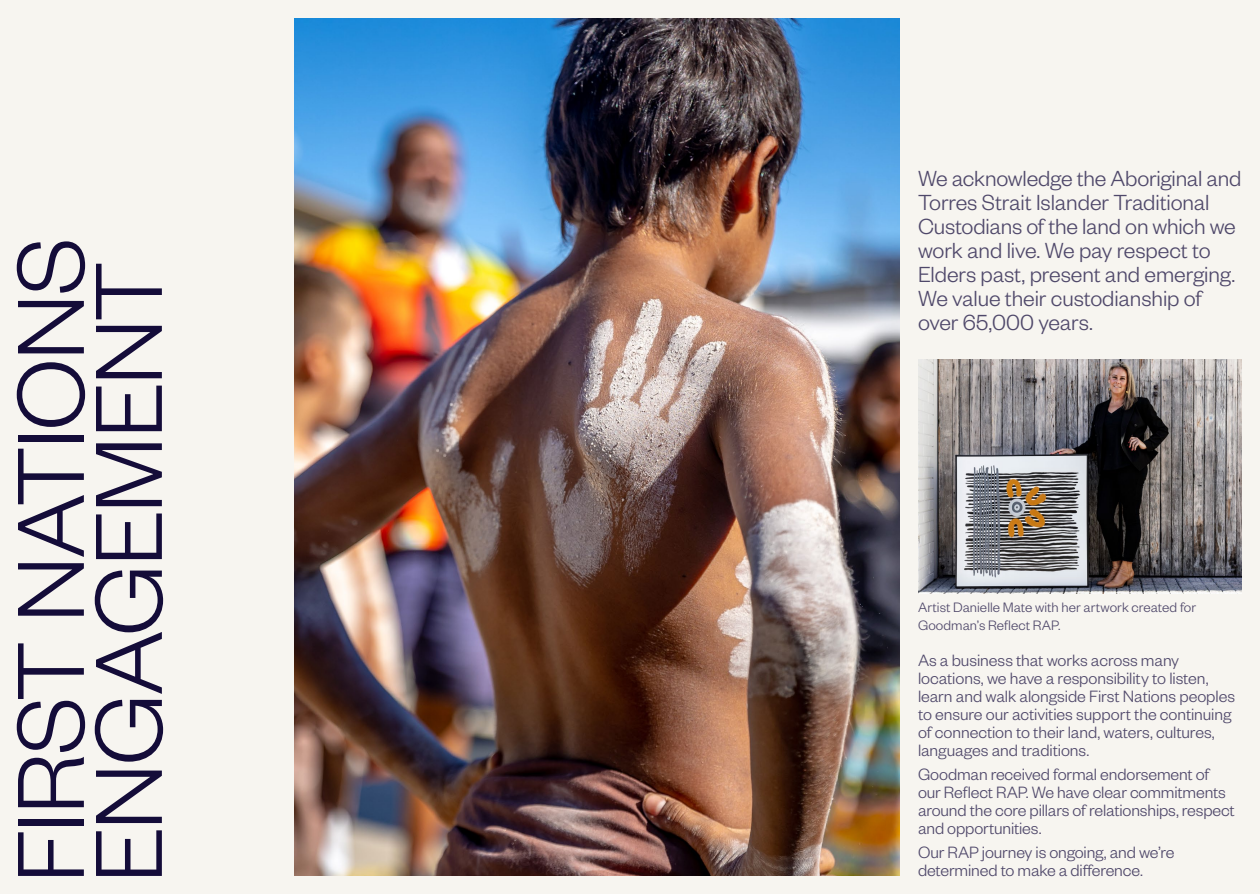
<style>
.page{position:relative;width:1260px;height:894px;background:#f7f5f0}
.page>*{position:absolute;margin:0;border:0;box-sizing:border-box;transform-origin:0 0}
.t1{font:300 104.55px/78px "Founders Grotesk";letter-spacing:-.02em;color:#140c39}
.t2{font:300 24px/24px "Founders Grotesk";letter-spacing:-.005em;color:#4f486a}
.t3{font:300 18px/18px "Founders Grotesk";letter-spacing:-.005em;color:#4f486a}
.t4{font:300 15px/18px "Founders Grotesk";letter-spacing:.005em;color:#4f486a}
</style>
<div class="page">
<img style="left:918px;top:360px;width:324px;height:234px">
<img style="left:294px;top:18px;width:606px;height:858px">
<h1 class="t1" style="left:6px;top:883px;width:647px;rotate:-90deg">FIRST NATIONS<br>ENGAGEMENT</h1>
<h2 class="t2" style="left:918px;top:165px;width:325px">We acknowledge the Aboriginal and<br>Torres Strait Islander Traditional<br>Custodians of the land on which we work and live. We pay respect to<br>Elders past, present and emerging.<br>We value their custodianship of over 65,000 years.</h2>
<p class="t4" style="left:918px;top:597px;width:280px">Artist Danielle Mate with her artwork created for<br>Goodman’s Reflect RAP.</p>
<p class="t3" style="left:918px;top:650px;width:319px">As a business that works across many locations, we have a responsibility to listen, learn and walk alongside First Nations peoples to ensure our activities support the continuing of connection to their land, waters, cultures, languages and traditions.</p>
<p class="t3" style="left:918px;top:764px;width:318px">Goodman received formal endorsement of our Reflect RAP. We have clear commitments around the core pillars of relationships, respect and opportunities.</p>
<p class="t3" style="left:918px;top:842px;width:258px">Our RAP journey is ongoing, and we’re determined to make a difference.</p>
</div>
